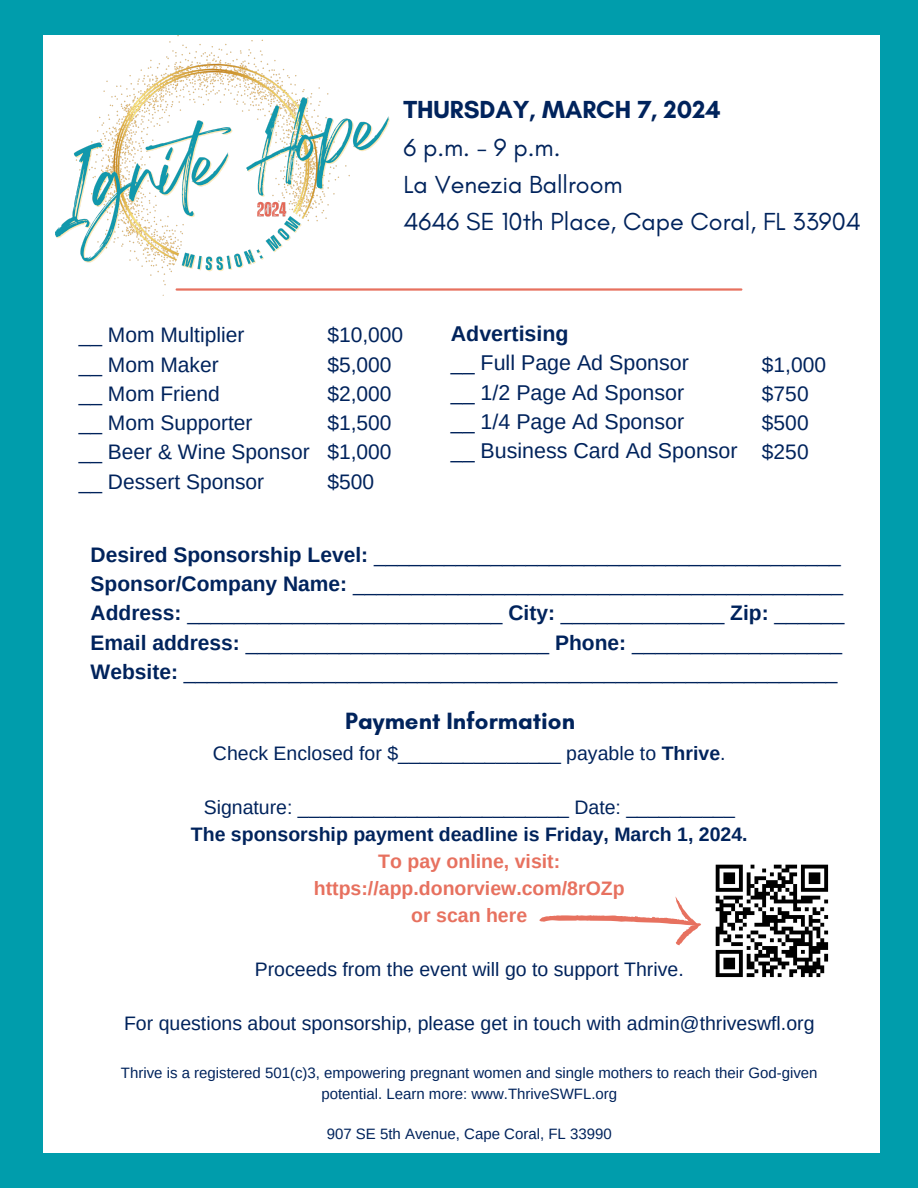
<style>
.page{position:relative;width:918px;height:1188px;background:#009dac}
.page>*{position:absolute;margin:0;border:0;box-sizing:border-box;transform-origin:0 0}
.t1{font:25.2px "Glacial Indifference";color:#00235c}
.t2{font:700 25.2px "Glacial Indifference";color:#00235c}
.t3{font:700 24px "Glacial Indifference";color:#00235c}
.t4{font:21.45px "Arimo";color:#00235c}
.t5{font:700 21.45px "Arimo";color:#00235c}
.t6{font:21px "Arimo";color:#00235c}
.t7{font:19.5px "Arimo";color:#00235c}
.t8{font:700 19.5px "Arimo";color:#e7715f}
.t9{font:700 19.5px "Arimo";color:#00235c}
.t10{font:15px/20.2px "Arimo";color:#00235c;text-align:center}
.s1{font-weight:700}
</style>
<div class="page">
<div style="left:43px;top:35px;width:837px;height:1118px;background:#fff"></div>
<hr style="left:177px;top:288px;width:564px;height:3px;background:#e7715f">
<svg style="left:539px;top:896px;width:162px;height:49px"></svg>
<img style="left:55px;top:35px;width:334px;height:260px">
<svg style="left:715px;top:864px;width:114px;height:114px"></svg>
<p class="t2" style="left:403px;top:94px;width:319px">THURSDAY, MARCH 7, 2024</p>
<p class="t1" style="left:403px;top:132px;width:159px">6 p.m. - 9 p.m.</p>
<p class="t1" style="left:403px;top:169px;width:221px">La Venezia Ballroom</p>
<p class="t1" style="left:403px;top:206px;width:459px">4646 SE 10th Place, Cape Coral, FL 33904</p>
<p class="t6" style="left:79px;top:323px;width:167px">__ Mom Multiplier</p>
<p class="t6" style="left:79px;top:353px;width:141px">__ Mom Maker</p>
<p class="t6" style="left:79px;top:382px;width:143px">__ Mom Friend</p>
<p class="t6" style="left:79px;top:411px;width:175px">__ Mom Supporter</p>
<p class="t6" style="left:79px;top:440px;width:232px">__ Beer &amp; Wine Sponsor</p>
<p class="t6" style="left:79px;top:470px;width:187px">__ Dessert Sponsor</p>
<p class="t6" style="left:327px;top:323px;width:77px">$10,000</p>
<p class="t6" style="left:327px;top:353px;width:66px">$5,000</p>
<p class="t6" style="left:327px;top:382px;width:66px">$2,000</p>
<p class="t6" style="left:327px;top:411px;width:66px">$1,500</p>
<p class="t6" style="left:327px;top:440px;width:66px">$1,000</p>
<p class="t6" style="left:327px;top:470px;width:48px">$500</p>
<p class="t5" style="left:451px;top:322px;width:119px">Advertising</p>
<p class="t4" style="left:451px;top:351px;width:240px">__ Full Page Ad Sponsor</p>
<p class="t4" style="left:451px;top:380px;width:235px">__ 1/2 Page Ad Sponsor</p>
<p class="t4" style="left:451px;top:410px;width:235px">__ 1/4 Page Ad Sponsor</p>
<p class="t4" style="left:451px;top:439px;width:288px">__ Business Card Ad Sponsor</p>
<p class="t6" style="left:762px;top:353px;width:66px">$1,000</p>
<p class="t6" style="left:762px;top:382px;width:48px">$750</p>
<p class="t6" style="left:762px;top:411px;width:48px">$500</p>
<p class="t6" style="left:762px;top:440px;width:48px">$250</p>
<p class="t6" style="left:91px;top:543px;width:752px"><span class="s1">Desired Sponsorship Level:</span> ________________________________________</p>
<p class="t6" style="left:91px;top:572px;width:754px"><span class="s1">Sponsor/Company Name:</span> __________________________________________</p>
<p class="t6" style="left:91px;top:601px;width:755px"><span class="s1">Address:</span> ___________________________ <span class="s1">City:</span> ______________ <span class="s1">Zip:</span> ______</p>
<p class="t6" style="left:91px;top:631px;width:753px"><span class="s1">Email address:</span> __________________________ <span class="s1">Phone:</span> __________________</p>
<p class="t6" style="left:91px;top:660px;width:748px"><span class="s1">Website:</span> ________________________________________________________</p>
<p class="t3" style="left:345px;top:706px;width:231px">Payment Information</p>
<p class="t7" style="left:213px;top:742px;width:514px">Check Enclosed for $_______________ payable to <span class="s1">Thrive</span>.</p>
<p class="t7" style="left:204px;top:796px;width:533px">Signature: _________________________ Date: __________</p>
<p class="t9" style="left:191px;top:823px;width:558px">The sponsorship payment deadline is Friday, March 1, 2024.</p>
<p class="t8" style="left:378px;top:850px;width:183px">To pay online, visit:</p>
<p class="t8" style="left:314px;top:877px;width:312px">https://app.donorview.com/8rOZp</p>
<p class="t8" style="left:411px;top:904px;width:117px">or scan here</p>
<p class="t7" style="left:255px;top:958px;width:431px">Proceeds from the event will go to support Thrive.</p>
<p class="t7" style="left:124px;top:1012px;width:692px">For questions about sponsorship, please get in touch with admin@thriveswfl.org</p>
<p class="t10" style="left:121px;top:1063px;width:698px">Thrive is a registered 501(c)3, empowering pregnant women and single mothers to reach their God-given potential. Learn more: www.ThriveSWFL.org</p>
<p class="t10" style="left:327px;top:1124px;width:287px">907 SE 5th Avenue, Cape Coral, FL 33990</p>
</div>
